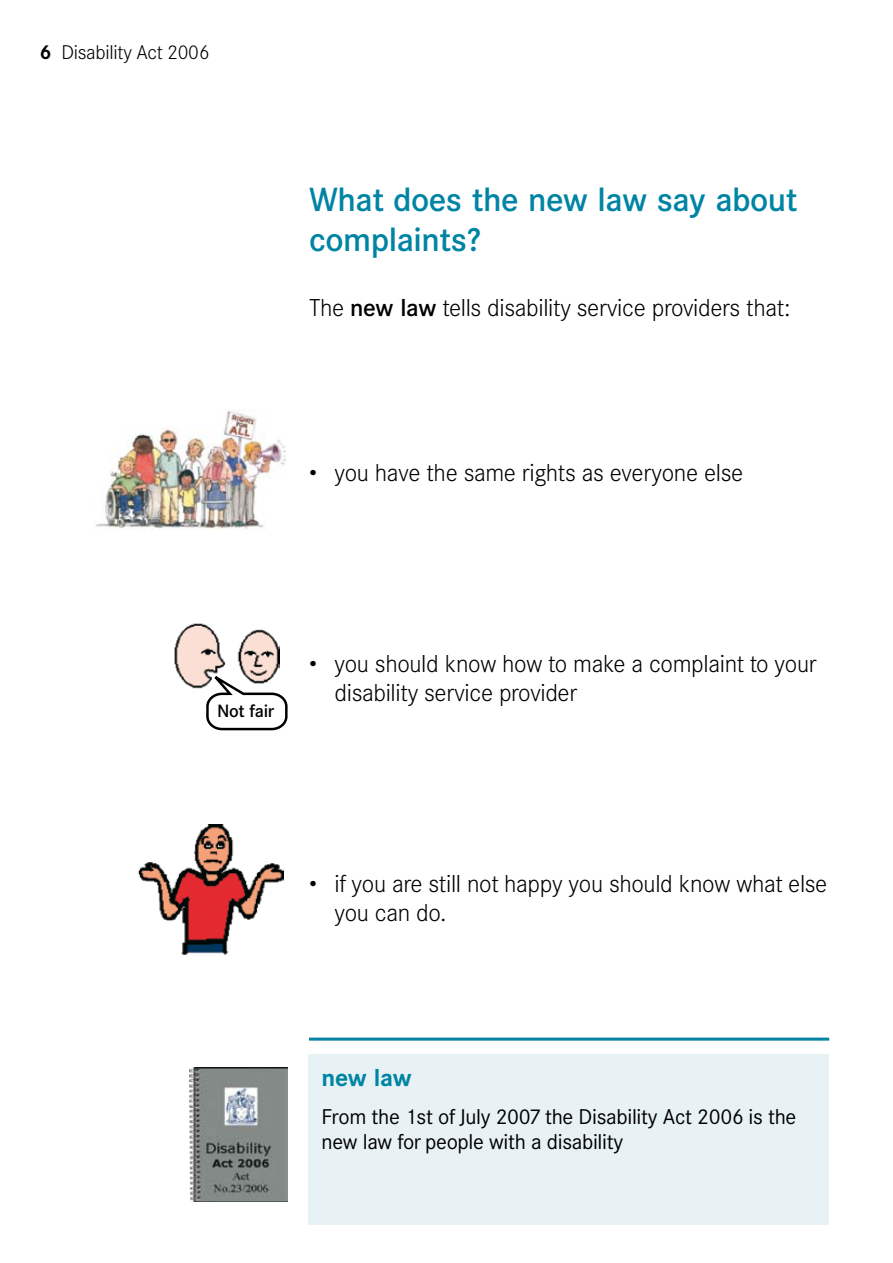
<style>
.page{position:relative;width:893px;height:1263px;background:#fff}
.page>*{position:absolute;margin:0;border:0;box-sizing:border-box;transform-origin:0 0}
.t1{font:500 33px/39.6px "Corporate SBQ";letter-spacing:-.015em;color:#0084a4}
.t2{font:300 24px/28.8px "Corporate SBQ";letter-spacing:-.015em;color:#000}
.t3{font:700 24px "Corporate SBQ";letter-spacing:-.015em;color:#0084a4}
.t4{font:21px/25.2px "Corporate SBQ";letter-spacing:-.015em;color:#000}
.t5{font:300 19.5px "Corporate SBQ";letter-spacing:-.015em;color:#000}
.t6{font:500 17.55px "Corporate SBQ";letter-spacing:-.015em;color:#000}
.s1{font-weight:500}
</style>
<div class="page">
<img style="left:95px;top:409px;width:191px;height:121px">
<div style="left:309px;top:1054px;width:520px;height:171px;background:#e8f2f5"></div>
<img style="left:174px;top:623px;width:105px;height:66px">
<svg style="left:203px;top:667px;width:85px;height:64px"></svg>
<img style="left:138px;top:825px;width:145px;height:130px">
<img style="left:189px;top:1067px;width:99px;height:134px">
<hr style="left:309px;top:1037px;width:520px;height:3px;background:#0084a4">
<p class="t5" style="left:61px;top:41px;width:150px">Disability Act 2006</p>
<h1 class="t1" style="left:309px;top:180px;width:490px">What does the new law say about complaints?</h1>
<p class="t2" style="left:309px;top:294px;width:483px">The <span class="s1">new law</span> tells disability service providers that:</p>
<p class="t2" style="left:309px;top:459px;width:436px">• you have the same rights as everyone else</p>
<p class="t6" style="left:217px;top:700px;width:59px">Not fair</p>
<p class="t2" style="left:334px;top:650px;width:484px;text-indent:-26px">• you should know how to make a complaint to your disability service provider</p>
<p class="t2" style="left:334px;top:869px;width:494px;text-indent:-26px">• if you are still not happy you should know what else you can do.</p>
<p class="t3" style="left:322px;top:1063px;width:92px">new law</p>
<p class="t4" style="left:322px;top:1104px;width:476px">From the 1st of July 2007 the Disability Act 2006 is the new law for people with a disability</p>
</div>
